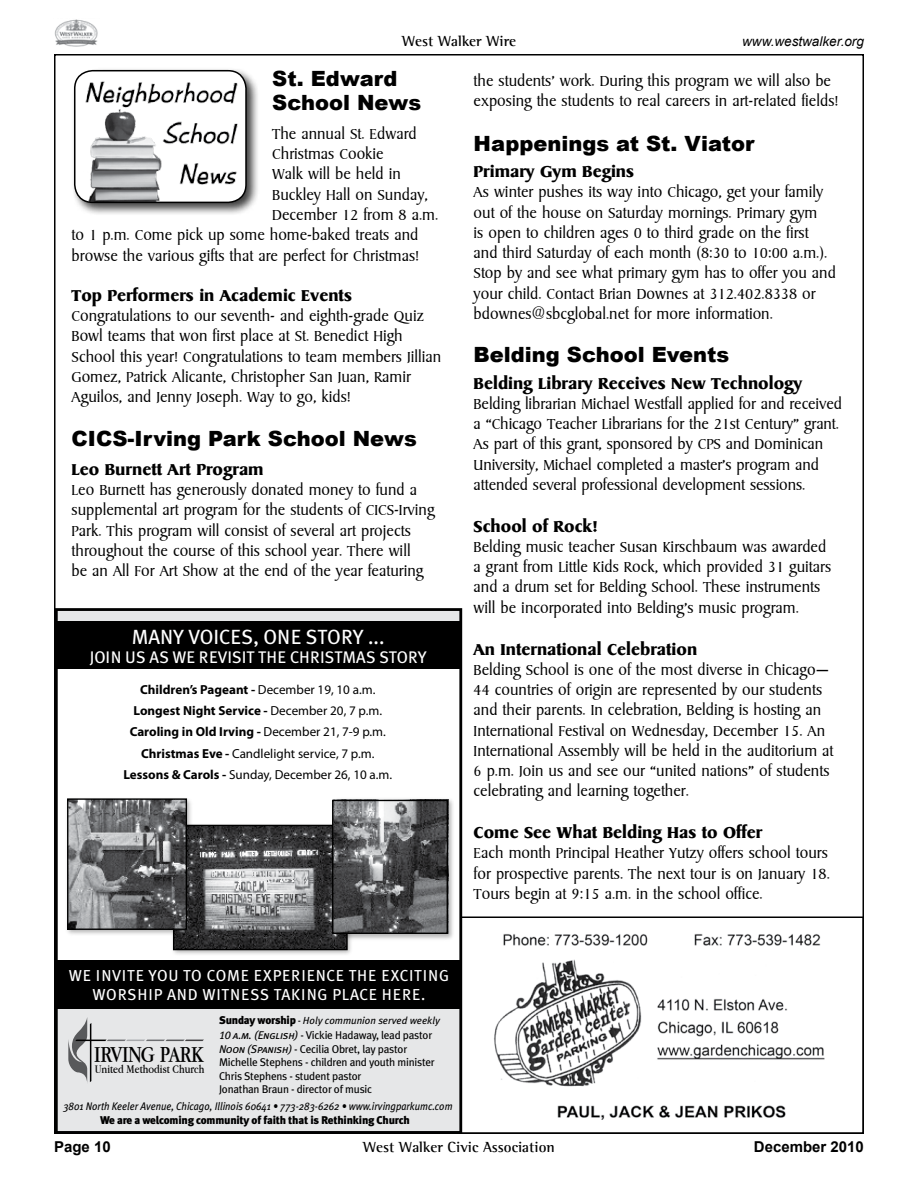
<style>
.page{position:relative;width:918px;height:1188px;background:#fff}
.page>*{position:absolute;margin:0;border:0;box-sizing:border-box;transform-origin:0 0}
.t1{font:24px "Apple Garamond";letter-spacing:-.02em;color:#000}
.t2{font:900 21px/23.2px "Arial";color:#000}
.t3{font:20.55px "Meta Plus Book Caps";color:#fff}
.t4{font:700 18.75px "Sydney";color:#000}
.t5{font:300 17.25px/20.2px "Sydney";color:#000}
.t6{font:16.8px "Meta Plus Book Caps";letter-spacing:.005em;color:#fff}
.t7{font:15.9px/18.9px "Meta Plus Book Caps";letter-spacing:.045em;color:#fff;text-align:center}
.t8{font:700 15px "Agfa Rotis Semi Serif";color:#000}
.t9{font:700 15px "Arial";color:#000}
.t10{font:italic 13.5px "Arial";color:#000}
.t11{font:13.05px/21.3px "Myriad Pro";color:#000;text-align:center}
.t12{font:12.3px "Apple Garamond";color:#000}
.t13{font:11.25px/13.5px "Meta Plus";letter-spacing:-.02em;color:#000}
.t14{font:900 11.25px "Meta Plus";letter-spacing:-.02em;color:#000}
.t15{font:italic 11.1px "Meta Plus";color:#000;scale:.9 1}
.t16{font:italic 10.35px "Meta Plus";color:#000}
.s1{font-weight:700}
.s2{font-weight:900;font-style:normal;font-size:11.25px}
.s3{font-style:normal}
.s4{font-family:"Meta Plus Book Caps";font-style:italic}
</style>
<div class="page">
<img style="left:54px;top:19px;width:44px;height:27px">
<div style="left:71px;top:67px;width:189px;height:150px;background:#000;opacity:.75"></div>
<img style="left:75px;top:71px;width:171px;height:131px">
<div style="left:74px;top:70px;width:173px;height:133px;border:2px solid #000;border-radius:18px"></div>
<img style="left:172px;top:824px;width:179px;height:130px">
<img style="left:175px;top:827px;width:171px;height:121px">
<div style="left:173px;top:825px;width:175px;height:125px;border:1px solid #000"></div>
<img style="left:329px;top:799px;width:124px;height:143px">
<img style="left:334px;top:802px;width:112px;height:130px">
<img style="left:67px;top:798px;width:127px;height:140px">
<img style="left:69px;top:800px;width:116px;height:128px">
<div style="left:56px;top:1000px;width:405px;height:132px;background:#e6e7e8"></div>
<div style="left:56px;top:610px;width:405px;height:34px;background:#e6e7e8"></div>
<div style="left:57px;top:621px;width:404px;height:48px;background:#000"></div>
<div style="left:55px;top:960px;width:405px;height:49px;background:#000"></div>
<div style="left:55px;top:608px;width:407px;height:526px;border:3px solid #000"></div>
<svg style="left:68px;top:1017px;width:136px;height:66px"></svg>
<div style="left:67px;top:798px;width:120px;height:132px;border:1px solid #000"></div>
<div style="left:332px;top:800px;width:116px;height:134px;border:1px solid #000"></div>
<img style="left:494px;top:934px;width:331px;height:186px">
<div style="left:460px;top:916px;width:404px;height:218px;border:2px solid #000"></div>
<p class="t8" style="left:402px;top:32px;width:115px">West Walker Wire</p>
<p class="t10" style="left:742px;top:32px;width:123px">www.westwalker.org</p>
<p class="t5" style="left:474px;top:71px;width:366px">the students’ work. During this program we will also be exposing the students to real careers in art-related fields!</p>
<p class="t2" style="left:474px;top:131px;width:283px">Happenings at St. Viator</p>
<p class="t4" style="left:474px;top:161px;width:162px">Primary Gym Begins</p>
<p class="t5" style="left:474px;top:183px;width:364px">As winter pushes its way into Chicago, get your family out of the house on Saturday mornings. Primary gym<br>is open to children ages 0 to third grade on the first and third Saturday of each month (8:30 to 10:00 a.m.).<br>Stop by and see what primary gym has to offer you and your child. Contact Brian Downes at 312.402.8338 or bdownes@sbcglobal.net for more information.</p>
<p class="t2" style="left:474px;top:343px;width:257px">Belding School Events</p>
<p class="t4" style="left:474px;top:373px;width:330px">Belding Library Receives New Technology</p>
<p class="t5" style="left:474px;top:394px;width:370px">Belding librarian Michael Westfall applied for and received a “Chicago Teacher Librarians for the 21st Century” grant.<br>As part of this grant, sponsored by CPS and Dominican University, Michael completed a master’s program and attended several professional development sessions.</p>
<p class="t4" style="left:474px;top:516px;width:126px">School of Rock!</p>
<p class="t5" style="left:474px;top:537px;width:359px">Belding music teacher Susan Kirschbaum was awarded a grant from Little Kids Rock, which provided 31 guitars and a drum set for Belding School. These instruments will be incorporated into Belding’s music program.</p>
<p class="t4" style="left:474px;top:639px;width:225px">An International Celebration</p>
<p class="t5" style="left:474px;top:660px;width:361px">Belding School is one of the most diverse in Chicago— 44 countries of origin are represented by our students and their parents. In celebration, Belding is hosting an International Festival on Wednesday, December 15. An International Assembly will be held in the auditorium at 6 p.m. Join us and see our “united nations” of students celebrating and learning together.</p>
<p class="t4" style="left:474px;top:822px;width:290px">Come See What Belding Has to Offer</p>
<p class="t5" style="left:474px;top:844px;width:358px;text-align:justify">Each month Principal Heather Yutzy offers school tours for prospective parents. The next tour is on January 18.<br>Tours begin at 9:15 a.m. in the school office.</p>
<p class="t2" style="left:272px;top:67px;width:150px">St. Edward<br>School News</p>
<p class="t5" style="left:272px;top:124px;width:146px">The annual St. Edward</p>
<p class="t5" style="left:272px;top:144px;width:113px">Christmas Cookie</p>
<p class="t5" style="left:272px;top:165px;width:130px">Walk will be held in</p>
<p class="t5" style="left:272px;top:185px;width:157px">Buckley Hall on Sunday,</p>
<p class="t5" style="left:272px;top:205px;width:167px">December 12 from 8 a.m.</p>
<p class="t5" style="left:72px;top:225px;width:348px">to 1 p.m. Come pick up some home-baked treats and</p>
<p class="t5" style="left:72px;top:246px;width:349px">browse the various gifts that are perfect for Christmas!</p>
<p class="t4" style="left:72px;top:285px;width:282px">Top Performers in Academic Events</p>
<p class="t5" style="left:72px;top:306px;width:371px">Congratulations to our seventh- and eighth-grade Quiz Bowl teams that won first place at St. Benedict High School this year! Congratulations to team members Jillian Gomez, Patrick Alicante, Christopher San Juan, Ramir Aguilos, and Jenny Joseph. Way to go, kids!</p>
<p class="t2" style="left:72px;top:426px;width:347px">CICS-Irving Park School News</p>
<p class="t4" style="left:72px;top:459px;width:194px">Leo Burnett Art Program</p>
<p class="t5" style="left:72px;top:480px;width:364px">Leo Burnett has generously donated money to fund a supplemental art program for the students of CICS-Irving Park. This program will consist of several art projects throughout the course of this school year. There will<br>be an All For Art Show at the end of the year featuring</p>
<p class="t3" style="left:132px;top:625px;width:254px">MANY VOICES, ONE STORY ...</p>
<p class="t6" style="left:90px;top:648px;width:338px">JOIN US AS WE REVISIT THE CHRISTMAS STORY</p>
<p class="t11" style="left:123px;top:679px;width:270px"><span class="s1">Children’s Pageant -</span> December 19, 10 a.m.<br><span class="s1">Longest Night Service -</span> December 20, 7 p.m.<br><span class="s1">Caroling in Old Irving -</span> December 21, 7-9 p.m.<br><span class="s1">Christmas Eve -</span> Candlelight service, 7 p.m.<br><span class="s1">Lessons &amp; Carols -</span> Sunday, December 26, 10 a.m.</p>
<p class="t7" style="left:69px;top:966px;width:382px">WE INVITE YOU TO COME EXPERIENCE THE EXCITING<br>WORSHIP AND WITNESS TAKING PLACE HERE.</p>
<p class="t16" style="left:219px;top:1014px;width:223px"><span class="s2">Sunday worship</span> <span class="s3">-</span> Holy communion served weekly</p>
<p class="t13" style="left:219px;top:1028px;width:217px"><span class="s4">10 a.m. (English)</span> - Vickie Hadaway, lead pastor <span class="s4">Noon (Spanish)</span> - Cecilia Obret, lay pastor Michelle Stephens - children and youth minister Chris Stephens - student pastor<br>Jonathan Braun - director of music</p>
<h1 class="t1" style="left:94px;top:1040px;width:111px">IRVING PARK</h1>
<p class="t15" style="left:63px;top:1100px;width:434px">3801 North Keeler Avenue, Chicago, Illinois 60641 • 773-283-6262 • www.irvingparkumc.com</p>
<p class="t14" style="left:100px;top:1114px;width:311px">We are a welcoming community of faith that is Rethinking Church</p>
<p class="t12" style="left:95px;top:1062px;width:111px">United Methodist Church</p>
<p class="t9" style="left:54px;top:1137px;width:58px">Page 10</p>
<p class="t8" style="left:363px;top:1138px;width:193px">West Walker Civic Association</p>
<p class="t9" style="left:754px;top:1137px;width:112px">December 2010</p>
</div>
